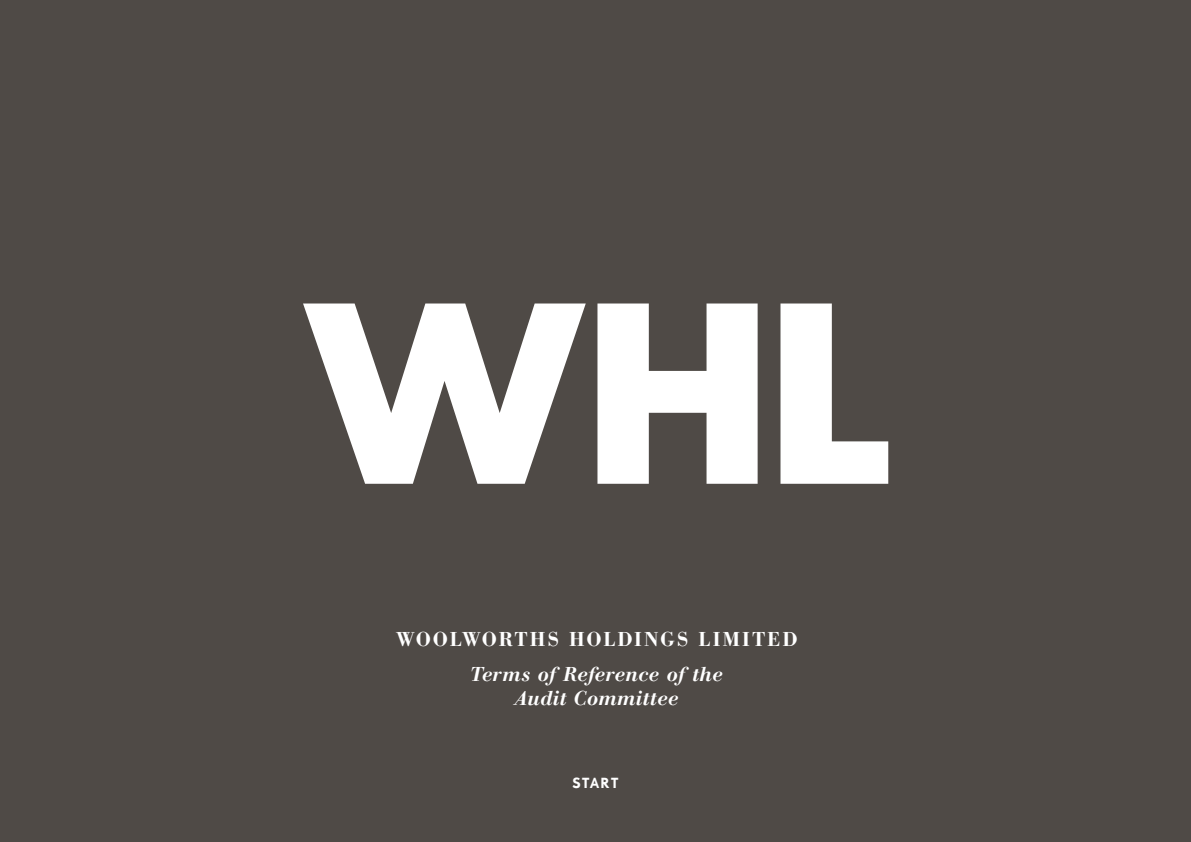
<style>
.page{position:relative;width:1191px;height:842px;background:#4f4a46}
.page>*{position:absolute;margin:0;border:0;box-sizing:border-box;transform-origin:0 0}
.t1{font:italic 500 20px/24px "AT Our Bodoni";letter-spacing:.025em;color:#fff;text-align:center}
.t2{font:500 20px "AT Our Bodoni";letter-spacing:.095em;color:#fff}
.t3{font:600 14.5px "W Futura";letter-spacing:.07em;color:#fff}
</style>
<div class="page">
<svg style="left:303px;top:303px;width:585px;height:181px;fill:#fff"></svg>
<p class="t2" style="left:396px;top:627px;width:403px">WOOLWORTHS HOLDINGS LIMITED</p>
<p class="t1" style="left:470px;top:662px;width:254px">Terms of Reference of the<br>Audit Committee</p>
<p class="t3" style="left:572px;top:774px;width:48px">START</p>
</div>
